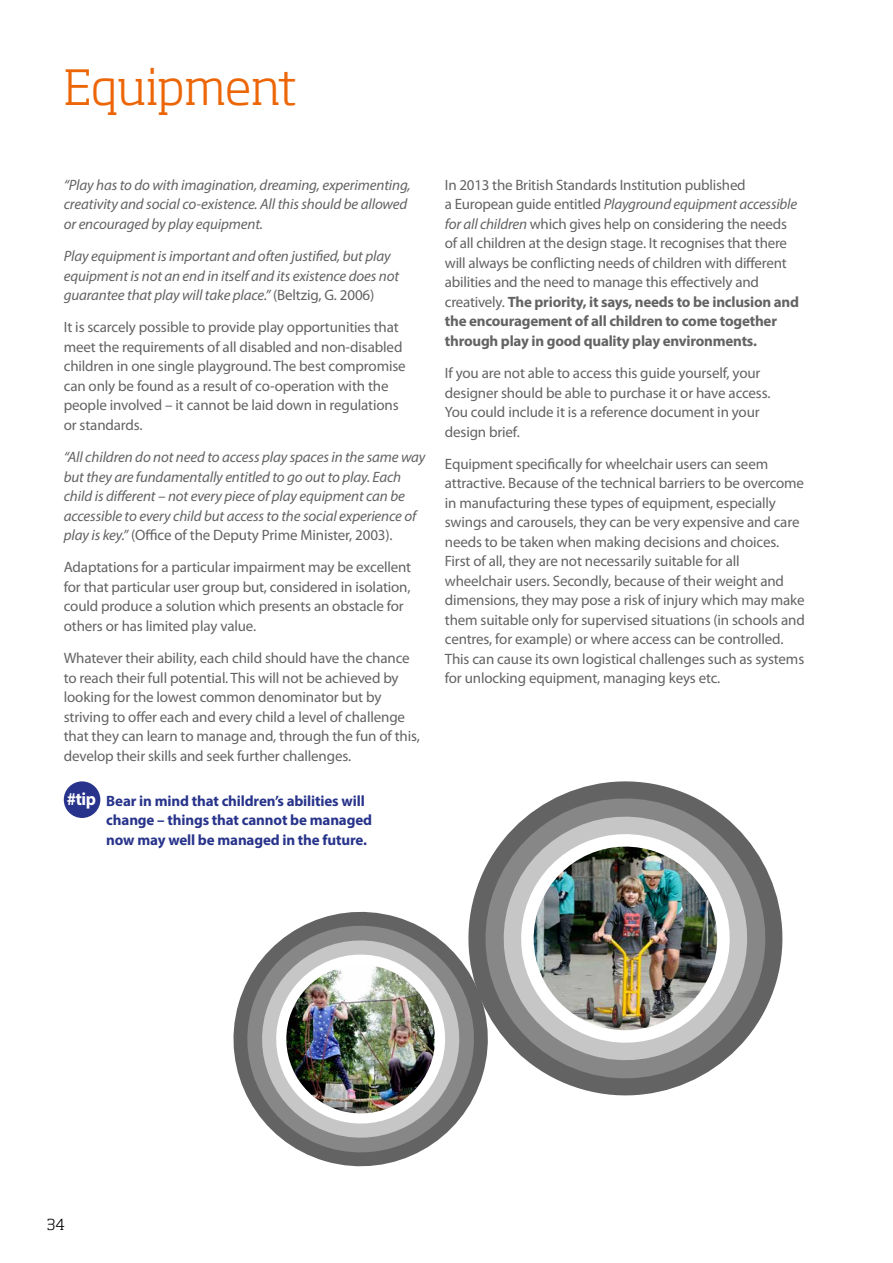
<style>
.page{position:relative;width:893px;height:1263px;background:#fff}
.page>*{position:absolute;margin:0;border:0;box-sizing:border-box;transform-origin:0 0}
.t1{font:300 48px "Soho Std";letter-spacing:-.01em;color:#ec6608}
.t2{font:700 18px "Myriad Pro";color:#fff;scale:.95 1}
.t3{font:15px/19.5px "Myriad Pro";letter-spacing:-.01em;color:#646363}
.t4{font:italic 15px/19.5px "Myriad Pro";letter-spacing:-.01em;color:#646363}
.t5{font:700 15px/19.5px "Myriad Pro";letter-spacing:-.01em;color:#28348b}
.t6{font:300 15px "Soho Std";color:#000}
.s1{font-style:normal}
.s2{font-style:italic}
.s3{font-weight:700}
</style>
<div class="page">
<div style="left:64px;top:781px;width:36px;height:37px;background:#28348b;border-radius:50%"></div>
<svg style="left:474px;top:782px;width:307px;height:312px"></svg>
<svg style="left:490px;top:803px;width:271px;height:271px"></svg>
<img style="left:516px;top:829px;width:219px;height:218px">
<svg style="left:233px;top:897px;width:269px;height:270px"></svg>
<svg style="left:234px;top:913px;width:253px;height:252px"></svg>
<svg style="left:251px;top:929px;width:219px;height:220px"></svg>
<img style="left:272px;top:951px;width:177px;height:176px">
<h1 class="t1" style="left:64px;top:57px;width:235px">Equipment</h1>
<p class="t4" style="left:64px;top:175px;width:348px">“Play has to do with imagination, dreaming, experimenting, creativity and social co-existence. All this should be allowed or encouraged by play equipment.</p>
<p class="t4" style="left:64px;top:246px;width:337px">Play equipment is important and often justified, but play equipment is not an end in itself and its existence does not guarantee that play will take place.” <span class="s1">(Beltzig, G. 2006)</span></p>
<p class="t3" style="left:64px;top:317px;width:343px">It is scarcely possible to provide play opportunities that meet the requirements of all disabled and non-disabled children in one single playground. The best compromise can only be found as a result of co-operation with the people involved – it cannot be laid down in regulations or standards.</p>
<p class="t4" style="left:64px;top:447px;width:363px">“All children do not need to access play spaces in the same way but they are fundamentally entitled to go out to play. Each child is different – not every piece of play equipment can be accessible to every child but access to the social experience of play is key.” <span class="s1">(Office of the Deputy Prime Minister, 2003).</span></p>
<p class="t3" style="left:64px;top:557px;width:349px">Adaptations for a particular impairment may be excellent for that particular user group but, considered in isolation, could produce a solution which presents an obstacle for others or has limited play value.</p>
<p class="t3" style="left:64px;top:648px;width:358px">Whatever their ability, each child should have the chance to reach their full potential. This will not be achieved by looking for the lowest common denominator but by striving to offer each and every child a level of challenge that they can learn to manage and, through the fun of this, develop their skills and seek further challenges.</p>
<p class="t5" style="left:106px;top:790px;width:267px">Bear in mind that children’s abilities will change – things that cannot be managed now may well be managed in the future.</p>
<p class="t2" style="left:67px;top:787px;width:32px">#tip</p>
<p class="t3" style="left:445px;top:175px;width:356px">In 2013 the British Standards Institution published<br>a European guide entitled <span class="s2">Playground equipment accessible for all children</span> which gives help on considering the needs of all children at the design stage. It recognises that there will always be conflicting needs of children with different abilities and the need to manage this effectively and creatively. <span class="s3">The priority, it says, needs to be inclusion and the encouragement of all children to come together through play in good quality play environments.</span></p>
<p class="t3" style="left:445px;top:363px;width:327px">If you are not able to access this guide yourself, your designer should be able to purchase it or have access.<br>You could include it is a reference document in your design brief.</p>
<p class="t3" style="left:445px;top:454px;width:361px">Equipment specifically for wheelchair users can seem attractive. Because of the technical barriers to be overcome in manufacturing these types of equipment, especially swings and carousels, they can be very expensive and care needs to be taken when making decisions and choices.<br>First of all, they are not necessarily suitable for all wheelchair users. Secondly, because of their weight and dimensions, they may pose a risk of injury which may make them suitable only for supervised situations (in schools and centres, for example) or where access can be controlled.<br>This can cause its own logistical challenges such as systems for unlocking equipment, managing keys etc.</p>
<p class="t6" style="left:47px;top:1215px;width:19px">34</p>
</div>
